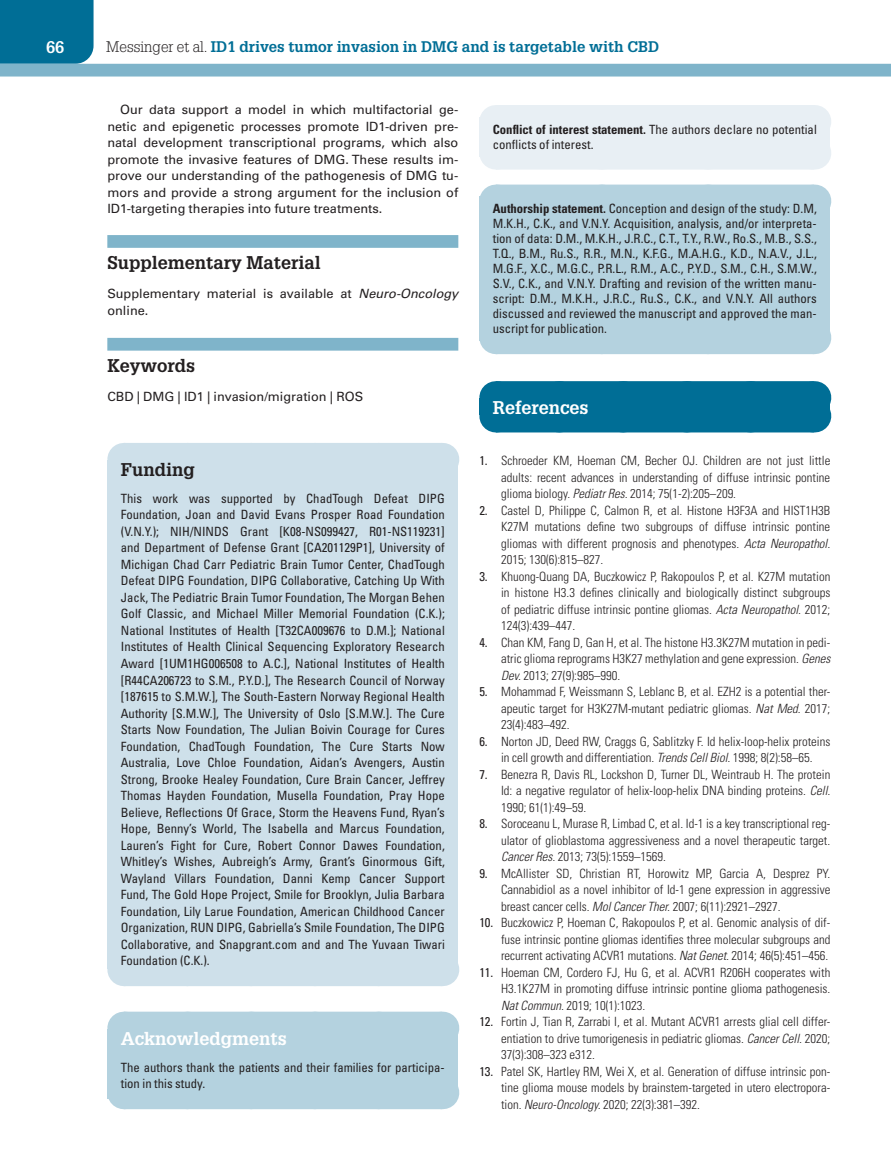
<style>
.page{position:relative;width:891px;height:1175px;background:#fff}
.page>*{position:absolute;margin:0;border:0;box-sizing:border-box;transform-origin:0 0}
.t1{font:700 18px "Glypha LT Std";color:#231f20}
.t2{font:700 18px "Glypha LT Std";color:#fff}
.t3{font:700 16.5px "Glypha LT Std";color:#fff}
.t4{font:700 15px "Glypha LT Std";color:#006e96}
.t5{font:condensed 12.75px/16.5px "Univers LT Std";color:#231f20;text-align:justify}
.t6{font:300 condensed 12.75px/16.5px "Univers LT Std";color:#231f20;text-align:justify}
.t7{font:12.75px/16.5px "Univers LT Std";color:#231f20;text-align:justify}
.s1{font-weight:300;color:#231f20}
.s2{font-style:italic}
.s3{font-weight:700}
.s4{font-weight:400}
</style>
<div class="page">
<div style="left:0;top:0;width:94px;height:64px;background:#006e96"></div>
<div style="left:0;top:64px;width:891px;height:12px;background:#7fb4ca"></div>
<div style="left:107px;top:235px;width:351px;height:13px;background:#7fb4ca"></div>
<div style="left:107px;top:338px;width:351px;height:12px;background:#7fb4ca"></div>
<div style="left:107px;top:460px;width:351px;height:33px;background:#cee0ea"></div>
<div style="left:124px;top:443px;width:318px;height:33px;background:#cee0ea"></div>
<hr style="left:442px;top:443px;width:1px;height:33px;background:#cee0ea">
<div style="left:107px;top:490px;width:351px;height:478px;background:#cee0ea"></div>
<div style="left:124px;top:953px;width:318px;height:33px;background:#cee0ea"></div>
<hr style="left:442px;top:953px;width:1px;height:33px;background:#cee0ea">
<div style="left:107px;top:1028px;width:351px;height:32px;background:#b4d2df"></div>
<div style="left:124px;top:1011px;width:318px;height:33px;background:#b4d2df"></div>
<svg style="left:187px;top:1011px;width:223px;height:1px"></svg>
<hr style="left:442px;top:1011px;width:1px;height:33px;background:#b4d2df">
<div style="left:107px;top:1058px;width:351px;height:40px;background:#b4d2df"></div>
<div style="left:124px;top:1076px;width:318px;height:33px;background:#b4d2df"></div>
<hr style="left:442px;top:1076px;width:1px;height:33px;background:#b4d2df">
<div style="left:479px;top:117px;width:351px;height:40px;background:#e8eff4"></div>
<div style="left:496px;top:105px;width:318px;height:33px;background:#e8eff4"></div>
<hr style="left:814px;top:105px;width:1px;height:33px;background:#e8eff4">
<div style="left:496px;top:136px;width:318px;height:34px;background:#e8eff4"></div>
<hr style="left:814px;top:136px;width:1px;height:34px;background:#e8eff4">
<div style="left:479px;top:196px;width:351px;height:145px;background:#b4d2df"></div>
<div style="left:496px;top:184px;width:318px;height:34px;background:#b4d2df"></div>
<svg style="left:602px;top:184px;width:159px;height:1px"></svg>
<hr style="left:814px;top:184px;width:1px;height:34px;background:#b4d2df">
<div style="left:496px;top:321px;width:318px;height:33px;background:#b4d2df"></div>
<hr style="left:814px;top:321px;width:1px;height:33px;background:#b4d2df">
<div style="left:479px;top:398px;width:351px;height:17px;background:#006e96"></div>
<div style="left:496px;top:381px;width:318px;height:33px;background:#006e96"></div>
<hr style="left:814px;top:381px;width:1px;height:33px;background:#006e96">
<div style="left:496px;top:399px;width:318px;height:33px;background:#006e96"></div>
<svg style="left:561px;top:381px;width:221px;height:1px"></svg>
<hr style="left:814px;top:399px;width:1px;height:33px;background:#006e96">
<p class="t3" style="left:46px;top:37px;width:20px">66</p>
<p class="t4" style="left:106px;top:37px;width:555px"><span class="s1">Messinger et al.</span> ID1 drives tumor invasion in DMG and is targetable with CBD</p>
<p class="t7" style="left:107px;top:102px;width:353px;text-indent:13px">Our data support a model in which multifactorial ge&shy;netic and epigenetic processes promote ID1-driven pre&shy;natal development transcriptional programs, which also promote the invasive features of DMG. These results im&shy;prove our understanding of the pathogenesis of DMG tu&shy;mors and provide a strong argument for the inclusion of ID1-targeting therapies into future treatments.</p>
<h1 class="t1" style="left:107px;top:251px;width:215px">Supplementary Material</h1>
<p class="t7" style="left:107px;top:285px;width:353px">Supplementary material is available at <span class="s2">Neuro-Oncology </span>online.</p>
<h1 class="t1" style="left:107px;top:354px;width:89px">Keywords</h1>
<p class="t7" style="left:107px;top:388px;width:257px">CBD | DMG | ID1 | invasion/migration | ROS</p>
<h1 class="t1" style="left:121px;top:458px;width:76px">Funding</h1>
<p class="t5" style="left:121px;top:490px;width:326px">This work was supported by ChadTough Defeat DIPG Foundation, Joan and David Evans Prosper Road Foundation (V.N.Y.); NIH/NINDS Grant [K08-NS099427, R01-NS119231] and Department of Defense Grant [CA201129P1], University of Michigan Chad Carr Pediatric Brain Tumor Center, ChadTough Defeat DIPG Foundation, DIPG Collaborative, Catching Up With Jack, The Pediatric Brain Tumor Foundation, The Morgan Behen Golf Classic, and Michael Miller Memorial Foundation (C.K.); National Institutes of Health [T32CA009676 to D.M.]; National Institutes of Health Clinical Sequencing Exploratory Research Award [1UM1HG006508 to A.C.], National Institutes of Health [R44CA206723 to S.M., P.Y.D.], The Research Council of Norway [187615 to S.M.W.], The South-Eastern Norway Regional Health Authority [S.M.W.], The University of Oslo [S.M.W.]. The Cure Starts Now Foundation, The Julian Boivin Courage for Cures Foundation, ChadTough Foundation, The Cure Starts Now Australia, Love Chloe Foundation, Aidan’s Avengers, Austin Strong, Brooke Healey Foundation, Cure Brain Cancer, Jeffrey Thomas Hayden Foundation, Musella Foundation, Pray Hope Believe, Reflections Of Grace, Storm the Heavens Fund, Ryan’s Hope, Benny’s World, The Isabella and Marcus Foundation, Lauren’s Fight for Cure, Robert Connor Dawes Foundation, Whitley’s Wishes, Aubreigh’s Army, Grant’s Ginormous Gift, Wayland Villars Foundation, Danni Kemp Cancer Support Fund, The Gold Hope Project, Smile for Brooklyn, Julia Barbara Foundation, Lily Larue Foundation, American Childhood Cancer Organization, RUN DIPG, Gabriella’s Smile Foundation, The DIPG Collaborative, and Snapgrant.com and and The Yuvaan Tiwari Foundation (C.K.).</p>
<h1 class="t2" style="left:121px;top:1027px;width:168px">Acknowledgments</h1>
<p class="t5" style="left:121px;top:1058px;width:325px">The authors thank the patients and their families for participa&shy;tion in this study.</p>
<p class="t5" style="left:493px;top:121px;width:326px;line-height:15px"><span class="s3">Conflict of interest statement.</span> The authors declare no potential conflicts of interest.</p>
<p class="t5" style="left:493px;top:201px;width:326px;line-height:15px"><span class="s3">Authorship statement.</span> Conception and design of the study: D.M, M.K.H., C.K., and V.N.Y. Acquisition, analysis, and/or interpreta&shy;tion of data: D.M., M.K.H., J.R.C., C.T., T.Y., R.W., Ro.S., M.B., S.S., T.Q., B.M., Ru.S., R.R., M.N., K.F.G., M.A.H.G., K.D., N.A.V., J.L., M.G.F., X.C., M.G.C., P.R.L., R.M., A.C., P.Y.D., S.M., C.H., S.M.W., S.V., C.K., and V.N.Y. Drafting and revision of the written manu&shy;script: D.M., M.K.H., J.R.C., Ru.S., C.K., and V.N.Y. All authors discussed and reviewed the manuscript and approved the man&shy;uscript for publication.</p>
<h1 class="t2" style="left:493px;top:396px;width:97px">References</h1>
<p class="t6" style="left:501px;top:452px;width:331px;text-indent:-22px"><span class="s4">1.</span> Schroeder KM, Hoeman CM, Becher OJ. Children are not just little adults: recent advances in understanding of diffuse intrinsic pontine glioma biology. <span class="s2">Pediatr Res.</span> 2014; 75(1-2):205–209.</p>
<p class="t6" style="left:501px;top:502px;width:331px;text-indent:-22px"><span class="s4">2.</span> Castel D, Philippe C, Calmon R, et al. Histone H3F3A and HIST1H3B K27M mutations define two subgroups of diffuse intrinsic pontine gliomas with different prognosis and phenotypes. <span class="s2">Acta Neuropathol.<br></span>2015; 130(6):815–827.</p>
<p class="t6" style="left:501px;top:568px;width:331px;text-indent:-22px"><span class="s4">3.</span> Khuong-Quang DA, Buczkowicz P, Rakopoulos P, et al. K27M mutation in histone H3.3 defines clinically and biologically distinct subgroups of pediatric diffuse intrinsic pontine gliomas. <span class="s2">Acta Neuropathol.</span> 2012; 124(3):439–447.</p>
<p class="t6" style="left:501px;top:634px;width:331px;text-indent:-22px"><span class="s4">4.</span> Chan KM, Fang D, Gan H, et al. The histone H3.3K27M mutation in pedi&shy;atric glioma reprograms H3K27 methylation and gene expression. <span class="s2">Genes Dev.</span> 2013; 27(9):985–990.</p>
<p class="t6" style="left:501px;top:683px;width:331px;text-indent:-22px"><span class="s4">5.</span> Mohammad F, Weissmann S, Leblanc B, et al. EZH2 is a potential ther&shy;apeutic target for H3K27M-mutant pediatric gliomas. <span class="s2">Nat Med</span>. 2017; 23(4):483–492.</p>
<p class="t6" style="left:479px;top:733px;width:353px;text-align:center"><span class="s4">6.</span> Norton JD, Deed RW, Craggs G, Sablitzky F. Id helix-loop-helix proteins in cell growth and differentiation. <span class="s2">Trends Cell Biol.</span> 1998; 8(2):58–65.</p>
<p class="t6" style="left:501px;top:766px;width:331px;text-indent:-22px"><span class="s4">7.</span> Benezra R, Davis RL, Lockshon D, Turner DL, Weintraub H. The protein Id: a negative regulator of helix-loop-helix DNA binding proteins. <span class="s2">Cell.<br></span>1990; 61(1):49–59.</p>
<p class="t6" style="left:501px;top:815px;width:331px;text-indent:-22px"><span class="s4">8.</span> Soroceanu L, Murase R, Limbad C, et al. Id-1 is a key transcriptional reg&shy;ulator of glioblastoma aggressiveness and a novel therapeutic target.<br><span class="s2">Cancer Res.</span> 2013; 73(5):1559–1569.</p>
<p class="t6" style="left:501px;top:865px;width:331px;text-indent:-22px"><span class="s4">9.</span> McAllister SD, Christian RT, Horowitz MP, Garcia A, Desprez PY.<br>Cannabidiol as a novel inhibitor of Id-1 gene expression in aggressive breast cancer cells. <span class="s2">Mol Cancer Ther.</span> 2007; 6(11):2921–2927.</p>
<p class="t6" style="left:501px;top:914px;width:331px;text-indent:-22px"><span class="s4">10.</span> Buczkowicz P, Hoeman C, Rakopoulos P, et al. Genomic analysis of dif&shy;fuse intrinsic pontine gliomas identifies three molecular subgroups and recurrent activating ACVR1 mutations. <span class="s2">Nat Genet.</span> 2014; 46(5):451–456.</p>
<p class="t6" style="left:501px;top:964px;width:331px;text-indent:-22px"><span class="s4">11.</span> Hoeman CM, Cordero FJ, Hu G, et al. ACVR1 R206H cooperates with H3.1K27M in promoting diffuse intrinsic pontine glioma pathogenesis.<br><span class="s2">Nat Commun.</span> 2019; 10(1):1023.</p>
<p class="t6" style="left:501px;top:1013px;width:331px;text-indent:-22px"><span class="s4">12.</span> Fortin J, Tian R, Zarrabi I, et al. Mutant ACVR1 arrests glial cell differ&shy;entiation to drive tumorigenesis in pediatric gliomas. <span class="s2">Cancer Cell.</span> 2020; 37(3):308–323 e312.</p>
<p class="t6" style="left:501px;top:1063px;width:331px;text-indent:-22px"><span class="s4">13.</span> Patel SK, Hartley RM, Wei X, et al. Generation of diffuse intrinsic pon&shy;tine glioma mouse models by brainstem-targeted in utero electropora&shy;tion. <span class="s2">Neuro-Oncology.</span> 2020; 22(3):381–392.</p>
</div>
